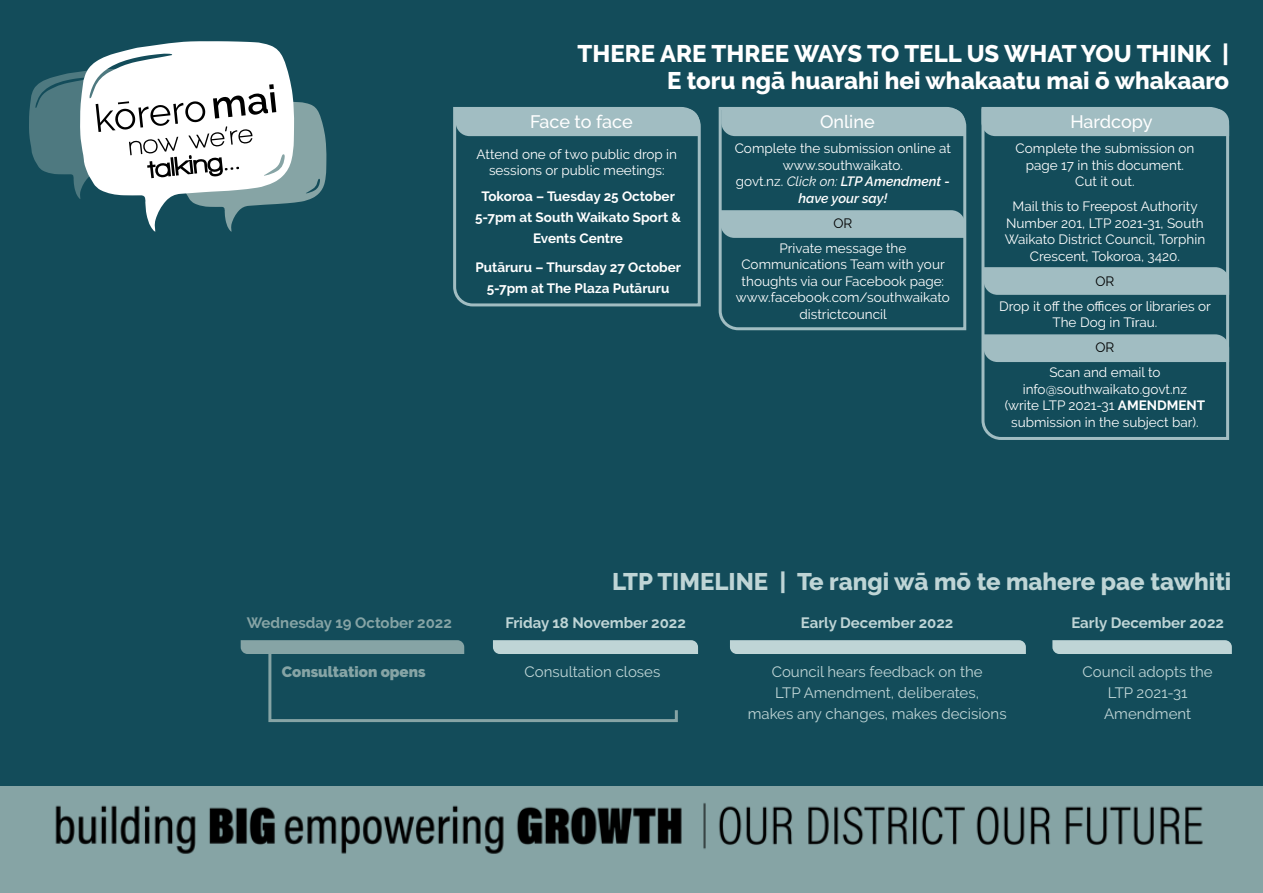
<style>
.page{position:relative;width:1263px;height:893px;background:#134c5a}
.page>*{position:absolute;margin:0;border:0;box-sizing:border-box;transform-origin:0 0}
.t1{font:800 24px/27px "Raleway";color:#fff;text-align:right}
.t2{font:800 24px "Raleway";color:#bfd5d6}
.t3{font:500 18px "Raleway";color:#fff}
.t4{font:15px/21px "Raleway";color:#bfd5d6;text-align:center}
.t5{font:700 15px "Raleway";color:#bfd5d6}
.t6{font:700 15px "Raleway";color:#86a4a5}
.t7{font:900 15px "Raleway";color:#86a4a5}
.t8{font:13.5px/16.5px "Raleway";color:#fff;text-align:center}
.t9{font:700 13.5px/21px "Raleway";color:#fff;text-align:center}
.t10{font:13.5px "Raleway";color:#000}
.s1{font-style:italic}
.s2{font-weight:600;font-style:italic}
.s3{font-family:"Myriad Pro"}
.s4{font-weight:700}
</style>
<div class="page">
<svg style="left:453px;top:107px;width:248px;height:200px"></svg>
<div style="left:456px;top:108px;width:243px;height:28px;background:#a1bdc2"></div>
<div style="left:0;top:787px;width:1263px;height:106px;background:#86a4a5"></div>
<svg style="left:29px;top:41px;width:297px;height:191px"></svg>
<svg style="left:718px;top:107px;width:249px;height:224px"></svg>
<svg style="left:981px;top:107px;width:249px;height:333px"></svg>
<div style="left:721px;top:108px;width:244px;height:28px;background:#a1bdc2"></div>
<div style="left:981px;top:108px;width:248px;height:28px;background:#a1bdc2"></div>
<svg style="left:730px;top:640px;width:296px;height:14px;background:#bbd2d3"></svg>
<svg style="left:1052px;top:640px;width:180px;height:14px;background:#bad1d2"></svg>
<svg style="left:241px;top:640px;width:457px;height:82px"></svg>
<img style="left:55px;top:803px;width:1148px;height:51px">
<h1 class="t1" style="left:578px;top:40px;width:653px">THERE ARE THREE WAYS TO TELL US WHAT YOU THINK |<br>E toru ngā huarahi hei whakaatu mai ō whakaaro</h1>
<h2 class="t3" style="left:530px;top:111px;width:104px">Face to face</h2>
<h2 class="t3" style="left:820px;top:111px;width:56px">Online</h2>
<h2 class="t3" style="left:1070px;top:111px;width:84px">Hardcopy</h2>
<p class="t8" style="left:477px;top:146px;width:202px">Attend one of two public drop in sessions or public meetings:</p>
<p class="t9" style="left:475px;top:185px;width:207px">Tokoroa – Tuesday 25 October<br>5-7pm at South Waikato Sport &amp;<br>Events Centre</p>
<p class="t9" style="left:475px;top:257px;width:207px">Putāruru – Thursday 27 October<br>5-7pm at The Plaza Putāruru</p>
<p class="t8" style="left:735px;top:140px;width:218px">Complete the submission online at www.southwaikato.<br>govt.nz. <span class="s1">Click on:</span> <span class="s2">LTP Amendment - have your say!</span></p>
<p class="t10" style="left:833px;top:215px;width:20px">OR</p>
<p class="t8" style="left:736px;top:240px;width:216px">Private message the<br>Communications Team with your thoughts via our Facebook page: www.facebook.com/southwaikato districtcouncil</p>
<p class="t8" style="left:1015px;top:140px;width:180px">Complete the submission on page 17 in this document.<br>Cut it out.</p>
<p class="t8" style="left:1005px;top:198px;width:202px">Mail this to Freepost Authority<br>Number 201, LTP 2021-31, South<br>Waikato District Council, Torphin<br>Crescent, Tokoroa, 3420.</p>
<p class="t10" style="left:1095px;top:273px;width:20px">OR</p>
<p class="t8" style="left:999px;top:298px;width:213px">Drop it off the offices or libraries or<br>The Dog in T<span class="s3">ī</span>rau.</p>
<p class="t10" style="left:1095px;top:340px;width:20px">OR</p>
<p class="t8" style="left:1005px;top:364px;width:202px">Scan and email to info@southwaikato.govt.nz (write LTP 2021-31 <span class="s4">AMENDMENT </span>submission in the subject bar).</p>
<h1 class="t2" style="left:612px;top:568px;width:621px">LTP TIMELINE | Te rangi wā mō te mahere pae tawhiti</h1>
<p class="t6" style="left:247px;top:614px;width:206px">Wednesday 19 October 2022</p>
<p class="t5" style="left:505px;top:614px;width:182px">Friday 18 November 2022</p>
<p class="t5" style="left:801px;top:614px;width:154px">Early December 2022</p>
<p class="t5" style="left:1071px;top:614px;width:154px">Early December 2022</p>
<p class="t7" style="left:282px;top:663px;width:145px">Consultation opens</p>
<p class="t4" style="left:524px;top:661px;width:137px">Consultation closes</p>
<p class="t4" style="left:748px;top:661px;width:260px">Council hears feedback on the<br>LTP Amendment, deliberates,<br>makes any changes, makes decisions</p>
<p class="t4" style="left:1082px;top:661px;width:132px">Council adopts the<br>LTP 2021-31<br>Amendment</p>
</div>
